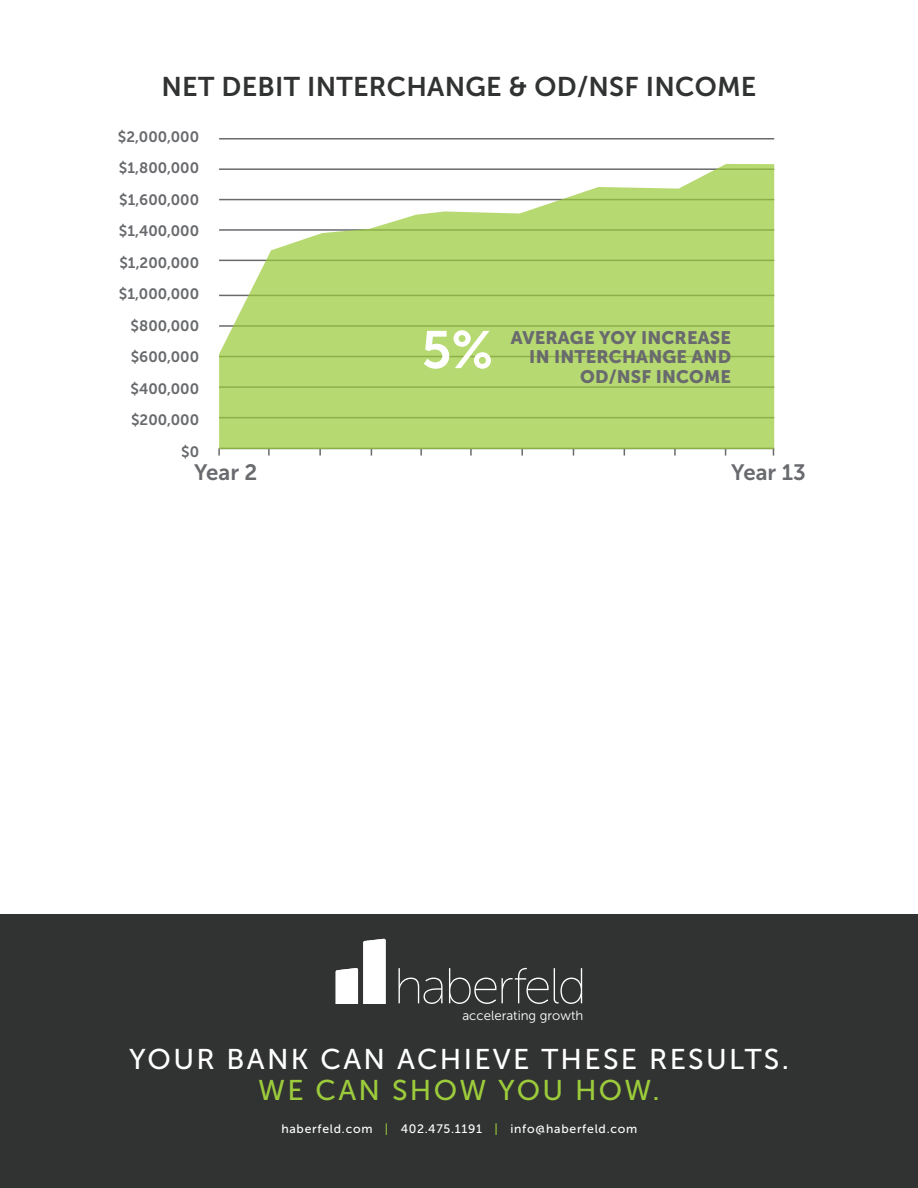
<style>
.page{position:relative;width:918px;height:1188px;background:#fff}
.page>*{position:absolute;margin:0;border:0;box-sizing:border-box;transform-origin:0 0}
.t1{font:52.5px "Museo Sans 700";color:#fff}
.t2{font:28.5px/31.5px "Museo Sans 500";letter-spacing:.08em;color:#fff;text-align:center}
.t3{font:27px "Museo Sans 700";letter-spacing:.01em;color:#313232}
.t4{font:22.2px "Museo Sans 700";color:#686a6d}
.t5{font:18px/19.5px "Museo Sans 900";letter-spacing:.01em;color:#686a6d;text-align:right}
.t6{font:15px "Museo Sans 700";color:#686a6d}
.t7{font:13.2px "Museo Sans 300";color:#fff}
.t8{font:12.15px "Museo Sans 500";letter-spacing:.06em;color:#fff}
.s1{color:#9ccb3b}
</style>
<div class="page">
<div style="left:0;top:914px;width:918px;height:274px;background:#313232"></div>
<svg style="left:336px;top:939px;width:50px;height:65px"></svg>
<svg style="left:399px;top:968px;width:44px;height:36px"></svg>
<svg style="left:449px;top:968px;width:47px;height:36px"></svg>
<svg style="left:502px;top:968px;width:80px;height:36px"></svg>
<hr style="left:219px;top:138px;width:555px;height:2px;background:#686a6d">
<svg style="left:218px;top:448px;width:2px;height:8px"></svg>
<svg style="left:268px;top:449px;width:2px;height:7px"></svg>
<svg style="left:319px;top:449px;width:2px;height:7px"></svg>
<svg style="left:420px;top:449px;width:2px;height:7px"></svg>
<svg style="left:470px;top:449px;width:2px;height:7px"></svg>
<svg style="left:521px;top:449px;width:2px;height:7px"></svg>
<svg style="left:674px;top:449px;width:2px;height:7px"></svg>
<svg style="left:219px;top:164px;width:555px;height:285px;fill:#b7d972"></svg>
<p class="t3" style="left:161px;top:72px;width:597px">NET DEBIT INTERCHANGE &amp; OD/NSF INCOME</p>
<p class="t6" style="left:118px;top:128px;width:83px">$2,000,000</p>
<p class="t6" style="left:119px;top:160px;width:82px">$1,800,000</p>
<p class="t6" style="left:119px;top:191px;width:81px">$1,600,000</p>
<p class="t6" style="left:119px;top:223px;width:82px">$1,400,000</p>
<p class="t6" style="left:119px;top:254px;width:81px">$1,200,000</p>
<p class="t6" style="left:119px;top:286px;width:82px">$1,000,000</p>
<p class="t6" style="left:131px;top:317px;width:70px">$800,000</p>
<p class="t6" style="left:131px;top:349px;width:70px">$600,000</p>
<p class="t6" style="left:130px;top:380px;width:70px">$400,000</p>
<p class="t6" style="left:131px;top:412px;width:70px">$200,000</p>
<p class="t6" style="left:181px;top:443px;width:19px">$0</p>
<p class="t1" style="left:422px;top:321px;width:73px">5%</p>
<p class="t5" style="left:511px;top:328px;width:222px">AVERAGE YOY INCREASE<br>IN INTERCHANGE AND<br>OD/NSF INCOME</p>
<p class="t4" style="left:194px;top:460px;width:65px">Year 2</p>
<p class="t4" style="left:731px;top:460px;width:76px">Year 13</p>
<p class="t7" style="left:462px;top:1009px;width:122px">accelerating growth</p>
<p class="t2" style="left:129px;top:1043px;width:661px">YOUR BANK CAN ACHIEVE THESE RESULTS.<br><span class="s1">WE CAN SHOW YOU HOW.</span></p>
<p class="t8" style="left:281px;top:1122px;width:358px">haberfeld.com <span class="s1">|</span> 402.475.1191 <span class="s1">|</span> info@haberfeld.com</p>
</div>
